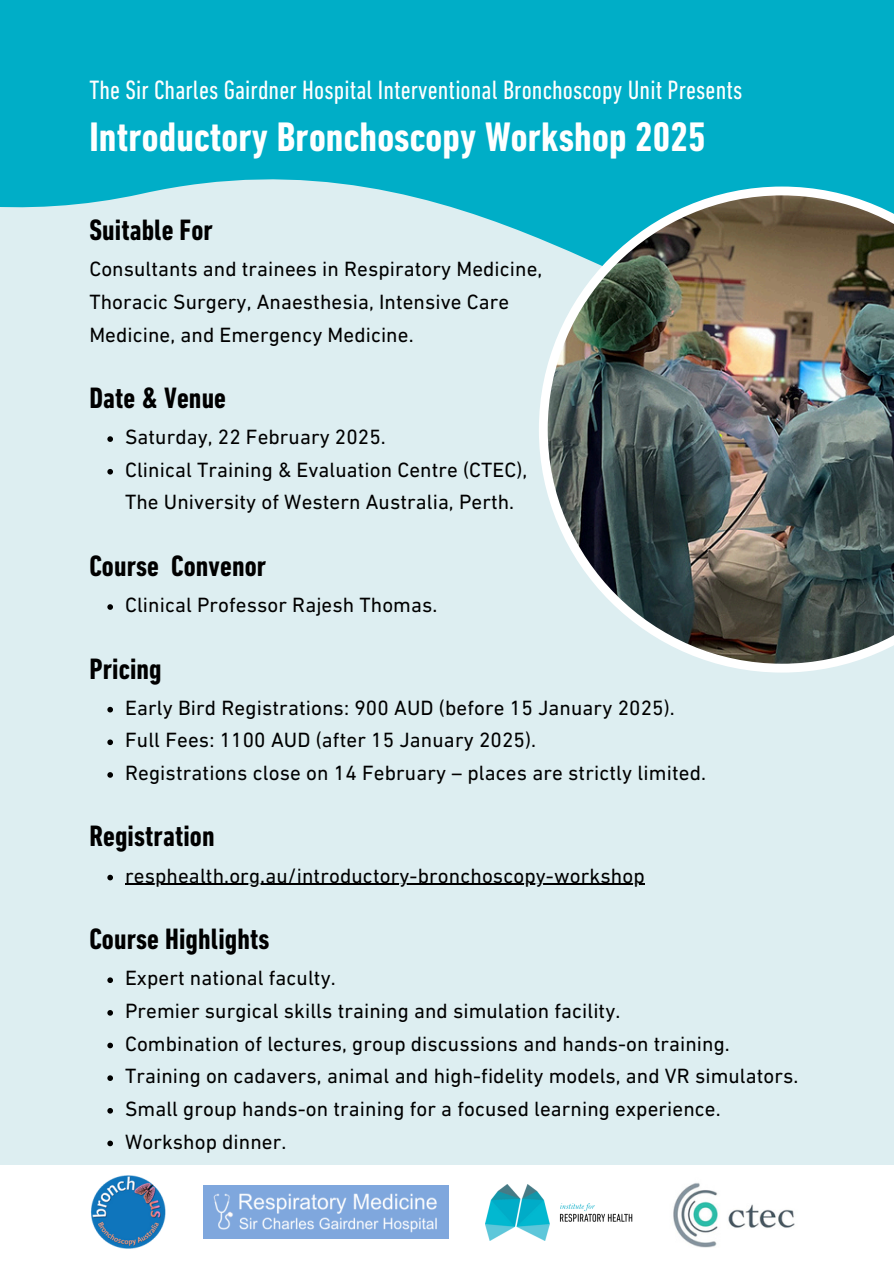
<style>
.page{position:relative;width:894px;height:1264px;background:#fff}
.page>*{position:absolute;margin:0;border:0;box-sizing:border-box;transform-origin:0 0}
.t1{font:700 condensed 42px "DIN Next LT Pro";letter-spacing:.005em;color:#fff}
.t2{font:700 condensed 30px "DIN Next LT Pro";letter-spacing:.005em;color:#000}
.t3{font:condensed 27px "DIN Next LT Pro";letter-spacing:.005em;color:#fff}
.t4{font:21px/32.7px "DIN Next LT Pro";letter-spacing:.005em;color:#000}
</style>
<div class="page">
<div style="left:0;top:0;width:893px;height:1263px;background:#ddeef1"></div>
<svg style="left:0;top:0;width:893px;height:475px;fill:#00aec7"></svg>
<img style="left:538px;top:186px;width:355px;height:486px">
<div style="left:0;top:1165px;width:893px;height:98px;background:#fff"></div>
<div style="left:204px;top:1185px;width:244px;height:53px;background:#7fa7dd"></div>
<img style="left:213px;top:1193px;width:224px;height:39px">
<img style="left:485px;top:1184px;width:147px;height:56px">
<img style="left:673px;top:1183px;width:122px;height:63px">
<img style="left:91px;top:1175px;width:75px;height:74px">
<svg style="left:107px;top:436px;width:6px;height:6px"></svg>
<svg style="left:107px;top:469px;width:6px;height:5px"></svg>
<svg style="left:107px;top:977px;width:6px;height:6px"></svg>
<svg style="left:107px;top:1010px;width:6px;height:5px"></svg>
<svg style="left:107px;top:1042px;width:6px;height:6px"></svg>
<svg style="left:107px;top:1075px;width:6px;height:5px"></svg>
<svg style="left:107px;top:1108px;width:6px;height:5px"></svg>
<svg style="left:107px;top:1140px;width:6px;height:6px"></svg>
<svg style="left:107px;top:604px;width:6px;height:6px"></svg>
<svg style="left:107px;top:707px;width:6px;height:5px"></svg>
<svg style="left:107px;top:739px;width:6px;height:6px"></svg>
<svg style="left:107px;top:772px;width:6px;height:5px"></svg>
<svg style="left:107px;top:874px;width:6px;height:6px"></svg>
<hr style="left:125px;top:883px;width:519px;height:1px;background:#000">
<h1 class="t3" style="left:89px;top:79px;width:654px">The Sir Charles Gairdner Hospital Interventional Bronchoscopy Unit Presents</h1>
<h3 class="t1" style="left:89px;top:120px;width:617px">Introductory Bronchoscopy Workshop 2025</h3>
<h2 class="t2" style="left:89px;top:218px;width:125px">Suitable For</h2>
<h2 class="t4" style="left:89px;top:255px;width:454px">Consultants and trainees in Respiratory Medicine,<br>Thoracic Surgery, Anaesthesia, Intensive Care<br>Medicine, and Emergency Medicine.</h2>
<p class="t2" style="left:89px;top:386px;width:138px">Date &amp; Venue</p>
<h2 class="t4" style="left:125px;top:422px;width:262px">Saturday, 22 February 2025.</h2>
<p class="t4" style="left:125px;top:455px;width:403px">Clinical Training &amp; Evaluation Centre (CTEC),<br>The University of Western Australia, Perth.</p>
<p class="t2" style="left:89px;top:553px;width:178px">Course Convenor</p>
<h2 class="t4" style="left:125px;top:590px;width:314px">Clinical Professor Rajesh Thomas.</h2>
<p class="t2" style="left:89px;top:656px;width:74px">Pricing</p>
<p class="t4" style="left:125px;top:693px;width:551px">Early Bird Registrations: 900 AUD (before 15 January 2025).</p>
<p class="t4" style="left:125px;top:725px;width:412px">Full Fees: 1100 AUD (after 15 January 2025).</p>
<p class="t4" style="left:125px;top:758px;width:582px">Registrations close on 14 February – places are strictly limited.</p>
<p class="t2" style="left:89px;top:823px;width:127px">Registration</p>
<p class="t4" style="left:125px;top:861px;width:521px">resphealth.org.au/introductory-bronchoscopy-workshop</p>
<p class="t2" style="left:89px;top:926px;width:181px">Course Highlights</p>
<h2 class="t4" style="left:125px;top:963px;width:212px">Expert national faculty.</h2>
<p class="t4" style="left:125px;top:996px;width:496px">Premier surgical skills training and simulation facility.</p>
<p class="t4" style="left:125px;top:1028px;width:606px">Combination of lectures, group discussions and hands-on training.</p>
<h2 class="t4" style="left:125px;top:1061px;width:674px">Training on cadavers, animal and high-fidelity models, and VR simulators.</h2>
<p class="t4" style="left:125px;top:1094px;width:597px">Small group hands-on training for a focused learning experience.</p>
<p class="t4" style="left:125px;top:1126px;width:163px">Workshop dinner.</p>
</div>
